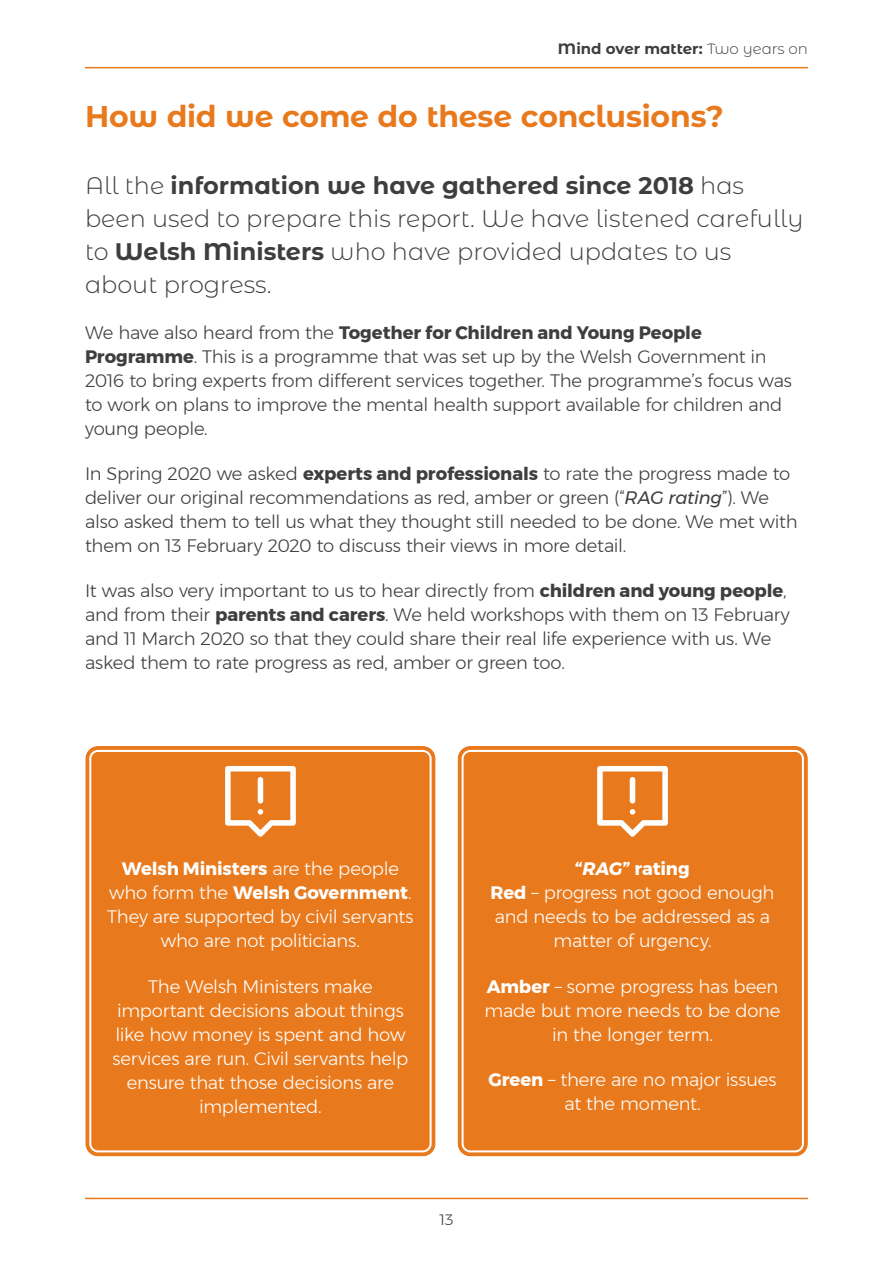
<style>
.page{position:relative;width:893px;height:1263px;background:#fff}
.page>*{position:absolute;margin:0;border:0;box-sizing:border-box;transform-origin:0 0}
.Heading_1{font:700 30px "Montserrat Alternates";letter-spacing:-.01em;color:#e87a1d}
.Intro-paragraph{font:300 24px/33px "Montserrat Alternates";color:#3e3e3f}
.Body-copy{font:300 18px/24px "Montserrat";letter-spacing:-.015em;color:#3e3e3f}
.Body-copy-2{font:300 18px/24px "Montserrat";letter-spacing:-.015em;color:#fff;text-align:center}
.t1{font:700 15px "Montserrat Alternates";letter-spacing:-.005em;color:#3e3e3f}
.t2{font:300 15px "Montserrat";color:#3e3e3f}
.s1{font-weight:300}
.s2{font-weight:700}
.s3{font-weight:400;font-style:italic}
.s4{font-weight:700;font-style:italic}
</style>
<div class="page">
<hr style="left:85px;top:1198px;width:723px;height:1px;background:#e87a1d">
<hr style="left:85px;top:67px;width:723px;height:1px;background:#e87a1d">
<div style="left:458px;top:746px;width:350px;height:410px;background:#e87a1d;border-radius:13px"></div>
<div style="left:452px;top:740px;width:362px;height:422px;border:6px solid #fff;border-radius:16px"></div>
<div style="left:462px;top:750px;width:342px;height:402px;border:2px solid #fff;border-radius:8px"></div>
<div style="left:85px;top:746px;width:351px;height:410px;background:#e87a1d;border-radius:13px"></div>
<div style="left:79px;top:740px;width:363px;height:422px;border:6px solid #fff;border-radius:16px"></div>
<div style="left:89px;top:750px;width:343px;height:402px;border:2px solid #fff;border-radius:8px"></div>
<svg style="left:225px;top:766px;width:71px;height:71px"></svg>
<svg style="left:597px;top:766px;width:71px;height:71px"></svg>
<p class="t1" style="left:558px;top:38px;width:251px">Mind over matter: <span class="s1">Two years on</span></p>
<h1 class="Heading_1" style="left:85px;top:95px;width:640px">How did we come do these conclusions?</h1>
<p class="Intro-paragraph" style="left:85px;top:169px;width:720px">All the <span class="s2">information we have gathered since 2018</span> has been used to prepare this report. We have listened carefully to <span class="s2">Welsh Ministers</span> who have provided updates to us about progress.</p>
<p class="Body-copy" style="left:85px;top:320px;width:708px">We have also heard from the <span class="s2">Together for Children and Young People Programme</span>. This is a programme that was set up by the Welsh Government in 2016 to bring experts from different services together. The programme’s focus was to work on plans to improve the mental health support available for children and young people.</p>
<p class="Body-copy" style="left:85px;top:461px;width:714px">In Spring 2020 we asked <span class="s2">experts and professionals</span> to rate the progress made to deliver our original recommendations as red, amber or green (“<span class="s3">RAG rating</span>”). We also asked them to tell us what they thought still needed to be done. We met with them on 13 February 2020 to discuss their views in more detail.</p>
<p class="Body-copy" style="left:85px;top:578px;width:706px">It was also very important to us to hear directly from <span class="s2">children and young people</span>, and from their <span class="s2">parents and carers</span>. We held workshops with them on 13 February and 11 March 2020 so that they could share their real life experience with us. We asked them to rate progress as red, amber or green too.</p>
<p class="Body-copy-2" style="left:107px;top:857px;width:308px"><span class="s2">Welsh Ministers</span> are the people who form the <span class="s2">Welsh Government</span>.<br>They are supported by civil servants who are not politicians.</p>
<p class="Body-copy-2" style="left:112px;top:974px;width:297px">The Welsh Ministers make important decisions about things like how money is spent and how services are run. Civil servants help ensure that those decisions are implemented.</p>
<p class="Body-copy-2" style="left:491px;top:857px;width:285px"><span class="s2">“</span><span class="s4">RAG</span><span class="s2">” rating<br>Red</span> – progress not good enough and needs to be addressed as a matter of urgency.</p>
<p class="Body-copy-2" style="left:484px;top:974px;width:298px"><span class="s2">Amber</span> – some progress has been made but more needs to be done in the longer term.</p>
<p class="Body-copy-2" style="left:489px;top:1067px;width:289px"><span class="s2">Green</span> – there are no major issues at the moment.</p>
<p class="t2" style="left:440px;top:1208px;width:15px">13</p>
</div>
